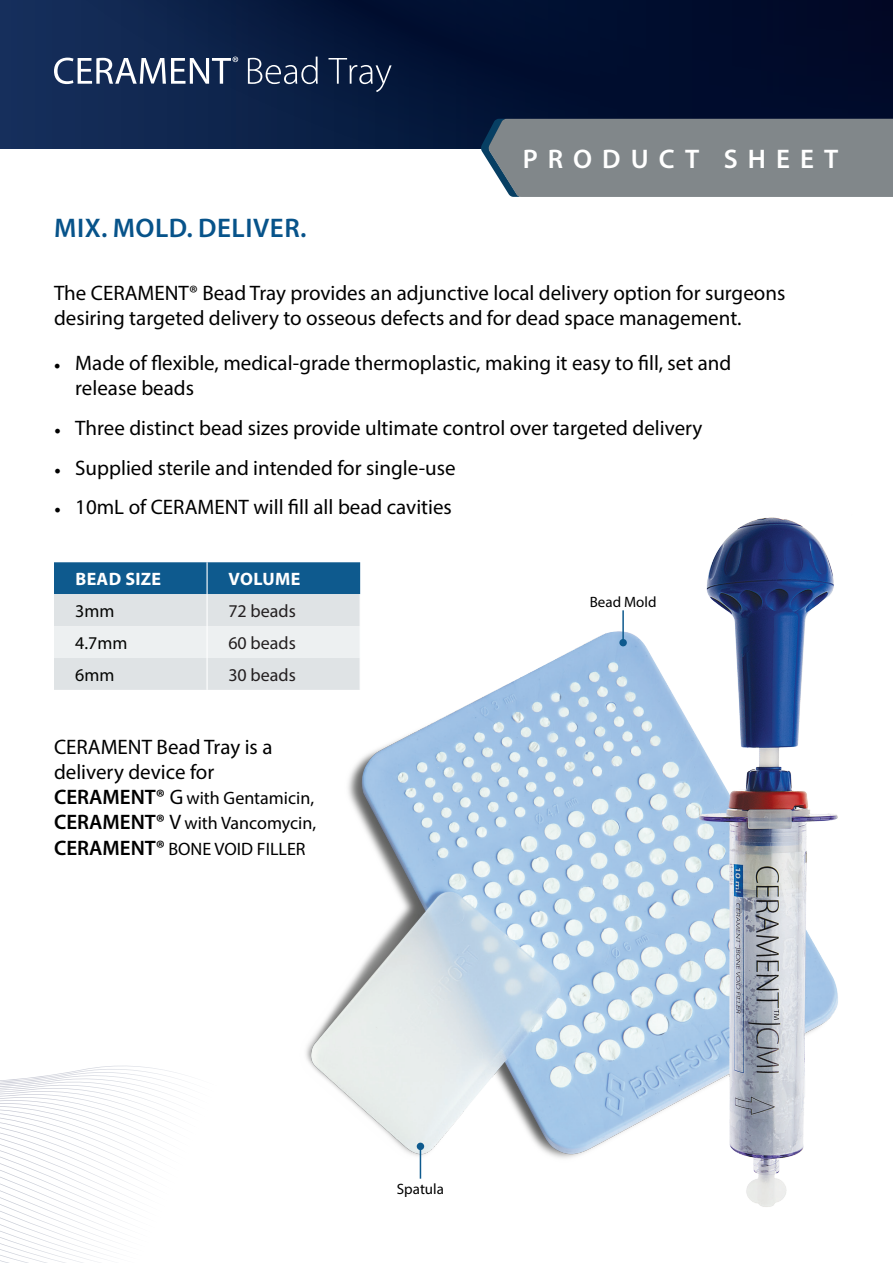
<style>
.page{position:relative;width:893px;height:1263px;background:#fff}
.page>*{position:absolute;margin:0;border:0;box-sizing:border-box;transform-origin:0 0}
.t1{font:600 27px "Myriad Pro";letter-spacing:.02em;color:#07538a}
.t2{font:600 27px "Myriad Pro";letter-spacing:.37em;color:#fff}
.t3{font:21px/25.2px "Myriad Pro";color:#000}
.t4{font:18px/25.2px "Myriad Pro";color:#000;text-align:justify}
.t5{font:18px "Myriad Pro";color:#231f20}
.t6{font:700 18px "Myriad Pro";letter-spacing:.02em;color:#fff}
.t7{font:18px "Myriad Pro";color:#040503}
.t8{font:15px "Myriad Pro";color:#000}
.s1{font-family:"Minion Pro";font-size:18px}
.s2{font-weight:600;font-size:21px}
.s3{font-size:21px}
</style>
<div class="page">
<img style="left:306px;top:517px;width:532px;height:690px">
<svg style="left:54px;top:562px;width:306px;height:128px;background:#aec4d2"></svg>
<hr style="left:207px;top:562px;width:1px;height:32px;background:#fff">
<hr style="left:207px;top:594px;width:1px;height:32px;background:#fff">
<hr style="left:360px;top:594px;width:1px;height:32px;background:#fff">
<hr style="left:207px;top:658px;width:1px;height:32px;background:#fff">
<hr style="left:360px;top:658px;width:1px;height:32px;background:#fff">
<hr style="left:207px;top:626px;width:1px;height:32px;background:#fff">
<hr style="left:360px;top:626px;width:1px;height:32px;background:#fff">
<svg style="left:0;top:0;width:893px;height:149px;background:#06173b"></svg>
<svg style="left:248px;top:57px;width:70px;height:27px;background:#40506d"></svg>
<svg style="left:328px;top:58px;width:64px;height:34px;background:#263655"></svg>
<svg style="left:54px;top:57px;width:184px;height:27px"></svg>
<div style="left:481px;top:119px;width:412px;height:78px;background:#81878a"></div>
<hr style="left:420px;top:1146px;width:1px;height:33px;background:#0e5a8e">
<div style="left:417px;top:1143px;width:7px;height:7px;background:#0e5a8e;border-radius:50%"></div>
<hr style="left:622px;top:610px;width:2px;height:33px;background:#0e5a8e">
<div style="left:619px;top:639px;width:8px;height:7px;background:#0e5a8e;border-radius:50%"></div>
<p class="t1" style="left:54px;top:211px;width:254px">MIX. MOLD. DELIVER.</p>
<p class="t2" style="left:523px;top:142px;width:317px">PRODUCT SHEET</p>
<p class="t3" style="left:54px;top:280px;width:733px">The CERAMENT® Bead Tray provides an adjunctive local delivery option for surgeons desiring targeted delivery to osseous defects and for dead space management.</p>
<p class="t3" style="left:75px;top:350px;width:658px;text-indent:-21px"><span class="s1">•</span> Made of flexible, medical-grade thermoplastic, making it easy to fill, set and release beads</p>
<p class="t3" style="left:54px;top:415px;width:650px"><span class="s1">•</span> Three distinct bead sizes provide ultimate control over targeted delivery</p>
<p class="t3" style="left:54px;top:455px;width:403px"><span class="s1">•</span> Supplied sterile and intended for single-use</p>
<p class="t3" style="left:54px;top:494px;width:399px"><span class="s1">•</span> 10mL of CERAMENT will fill all bead cavities</p>
<p class="t6" style="left:75px;top:567px;width:87px">BEAD SIZE</p>
<p class="t6" style="left:229px;top:567px;width:73px">VOLUME</p>
<p class="t7" style="left:75px;top:600px;width:41px">3mm</p>
<p class="t5" style="left:228px;top:600px;width:69px">72 beads</p>
<p class="t7" style="left:75px;top:632px;width:54px">4.7mm</p>
<p class="t5" style="left:228px;top:632px;width:69px">60 beads</p>
<p class="t7" style="left:75px;top:663px;width:41px">6mm</p>
<p class="t5" style="left:228px;top:663px;width:69px">30 beads</p>
<p class="t3" style="left:54px;top:734px;width:220px">CERAMENT Bead Tray is a delivery device for</p>
<p class="t4" style="left:54px;top:785px;width:264px"><span class="s2">CERAMENT®</span> <span class="s3">G</span> with Gentamicin, <span class="s2">CERAMENT®</span> <span class="s3">V</span> with Vancomycin, <span class="s2">CERAMENT®</span> BONE VOID FILLER</p>
<p class="t8" style="left:397px;top:1179px;width:49px">Spatula</p>
<p class="t8" style="left:590px;top:592px;width:68px">Bead Mold</p>
</div>
